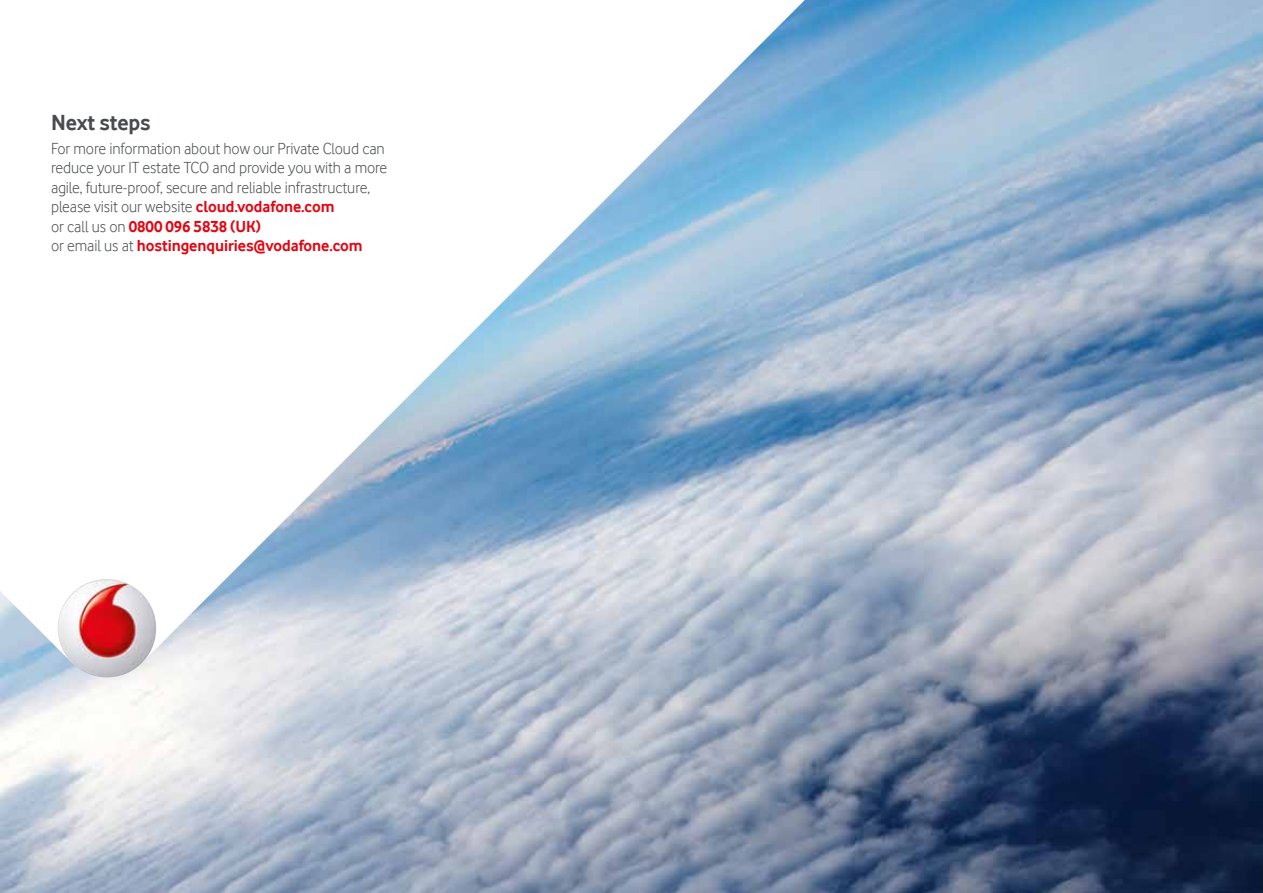
<style>
.page{position:relative;width:1263px;height:893px;background:#fff}
.page>*{position:absolute;margin:0;border:0;box-sizing:border-box;transform-origin:0 0}
.t1{font:700 22.5px "Vodafone Rg";letter-spacing:-.005em;color:#484b4d}
.t2{font:16.5px/19.5px "Vodafone Lt";letter-spacing:-.005em;color:#484b4d}
.t3{font:700 16.5px/19.5px "Vodafone Rg";letter-spacing:-.005em;color:#e30613}
.s1{font-family:"Vodafone Rg";font-weight:700;color:#e30613}
.s2{font-family:"Vodafone Lt";font-weight:400;color:#484b4d}
</style>
<div class="page">
<img style="left:0;top:0;width:1263px;height:893px">
<svg style="left:0;top:0;width:805px;height:669px"></svg>
<img style="left:58px;top:579px;width:98px;height:98px;border-radius:49px">
<h1 class="t1" style="left:51px;top:109px;width:101px">Next steps</h1>
<p class="t2" style="left:51px;top:138px;width:338px">For more information about how our Private Cloud can reduce your IT estate TCO and provide you with a more agile, future-proof, secure and reliable infrastructure, please visit our website <span class="s1">cloud.vodafone.com</span></p>
<p class="t3" style="left:51px;top:216px;width:313px"><span class="s2">or call us on</span> 0800 096 5838 (UK)<br><span class="s2">or email us at</span> hostingenquiries@vodafone.com</p>
</div>
